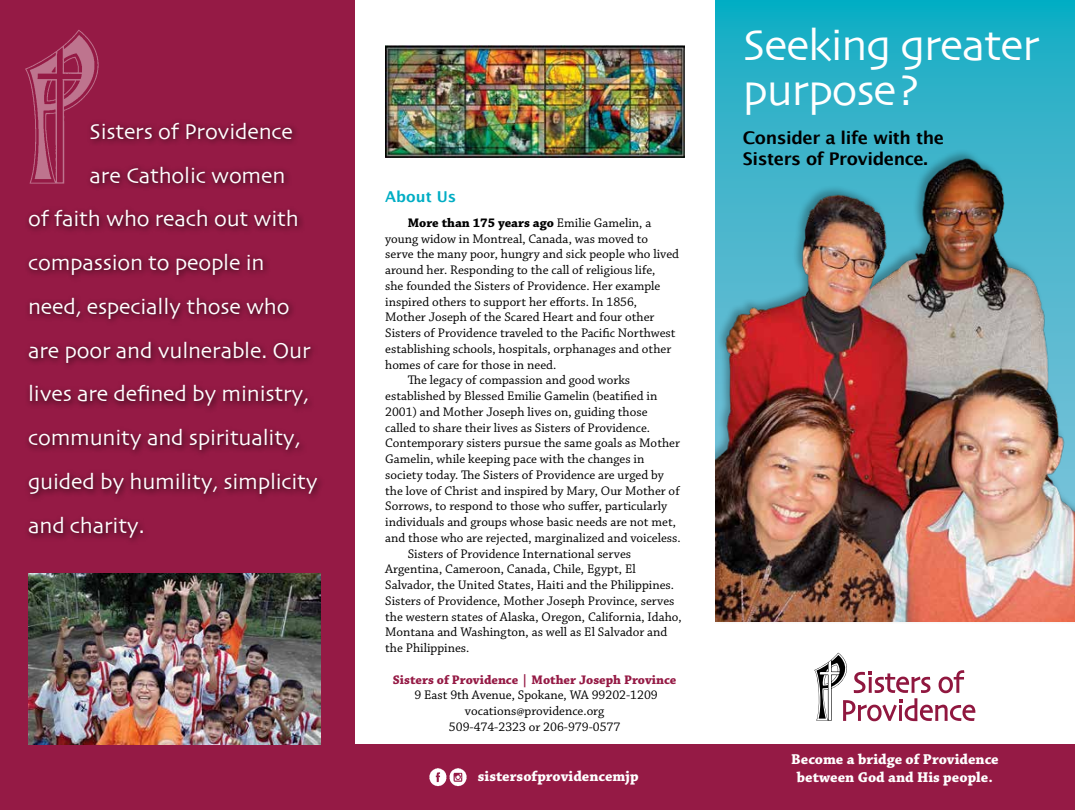
<style>
.page{position:relative;width:1075px;height:810px;background:#fff}
.page>*{position:absolute;margin:0;border:0;box-sizing:border-box;transform-origin:0 0}
.t1{font:45px/45px "Skia";letter-spacing:-.025em;color:#fff}
.t2{font:22.5px "Skia";letter-spacing:-.01em;color:#fff}
.t3{font:700 17.5px/21px "Lucida Grande";letter-spacing:-.025em;color:#000}
.t4{font:700 15px/18px "Chaparral Pro";color:#fff;text-align:center}
.t5{font:700 15px "Lucida Grande";color:#00adc4}
.t6{font:13.12px/15.8px "Chaparral Pro";color:#000;text-align:center}
.t7{font:700 13.12px "Chaparral Pro";color:#951a45}
.t8{font:700 13.12px "Chaparral Pro";color:#000}
.s1{font-weight:400}
</style>
<div class="page">
<svg style="left:715px;top:0;width:359px;height:122px;background:#20afc6"></svg>
<div style="left:0;top:0;width:354px;height:810px;background:#951a45"></div>
<div style="left:24px;top:118px;width:301px;height:428px;background:#000;opacity:.75"></div>
<img style="left:24px;top:30px;width:77px;height:155px">
<div style="left:354px;top:744px;width:720px;height:66px;background:#951a45"></div>
<img style="left:429px;top:768px;width:38px;height:18px">
<img style="left:385px;top:45px;width:299px;height:113px">
<img style="left:715px;top:122px;width:359px;height:500px">
<img style="left:28px;top:573px;width:293px;height:171px">
<svg style="left:814px;top:653px;width:161px;height:68px"></svg>
<h2 class="t2" style="left:90px;top:118px;width:205px">Sisters of Providence</h2>
<h2 class="t2" style="left:90px;top:162px;width:197px">are Catholic women</h2>
<h2 class="t2" style="left:28px;top:205px;width:272px">of faith who reach out with</h2>
<h2 class="t2" style="left:28px;top:249px;width:238px">compassion to people in</h2>
<h2 class="t2" style="left:28px;top:293px;width:263px">need, especially those who</h2>
<h2 class="t2" style="left:28px;top:337px;width:284px">are poor and vulnerable. Our</h2>
<h2 class="t2" style="left:28px;top:380px;width:282px">lives are defined by ministry,</h2>
<h2 class="t2" style="left:28px;top:424px;width:274px">community and spirituality,</h2>
<h2 class="t2" style="left:28px;top:468px;width:291px">guided by humility, simplicity</h2>
<h2 class="t2" style="left:28px;top:512px;width:118px">and charity.</h2>
<p class="t5" style="left:385px;top:185px;width:72px">About Us</p>
<p class="t8" style="left:407px;top:215px;width:245px">More than 175 years ago <span class="s1">Emilie Gamelin, a</span></p>
<p class="t6" style="left:385px;top:231px;width:264px">young widow in Montreal, Canada, was moved to</p>
<p class="t6" style="left:385px;top:247px;width:295px">serve the many poor, hungry and sick people who lived</p>
<p class="t6" style="left:385px;top:263px;width:272px">around her. Responding to the call of religious life,</p>
<p class="t6" style="left:385px;top:278px;width:277px">she founded the Sisters of Providence. Her example</p>
<p class="t6" style="left:385px;top:294px;width:253px">inspired others to support her efforts. In 1856,</p>
<p class="t6" style="left:385px;top:310px;width:271px">Mother Joseph of the Scared Heart and four other</p>
<p class="t6" style="left:385px;top:326px;width:292px">Sisters of Providence traveled to the Pacific Northwest</p>
<p class="t6" style="left:385px;top:341px;width:287px">establishing schools, hospitals, orphanages and other</p>
<p class="t6" style="left:385px;top:357px;width:173px">homes of care for those in need.</p>
<p class="t6" style="left:407px;top:373px;width:224px">The legacy of compassion and good works</p>
<p class="t6" style="left:385px;top:389px;width:273px">established by Blessed Emilie Gamelin (beatified in</p>
<p class="t6" style="left:385px;top:404px;width:264px">2001) and Mother Joseph lives on, guiding those</p>
<p class="t6" style="left:385px;top:420px;width:266px">called to share their lives as Sisters of Providence.</p>
<p class="t6" style="left:385px;top:436px;width:296px">Contemporary sisters pursue the same goals as Mother</p>
<p class="t6" style="left:385px;top:452px;width:261px">Gamelin, while keeping pace with the changes in</p>
<p class="t6" style="left:385px;top:467px;width:280px">society today. The Sisters of Providence are urged by</p>
<p class="t6" style="left:385px;top:483px;width:296px">the love of Christ and inspired by Mary, Our Mother of</p>
<p class="t6" style="left:385px;top:499px;width:283px">Sorrows, to respond to those who suffer, particularly</p>
<p class="t6" style="left:385px;top:515px;width:292px">individuals and groups whose basic needs are not met,</p>
<p class="t6" style="left:385px;top:530px;width:297px">and those who are rejected, marginalized and voiceless.</p>
<p class="t6" style="left:407px;top:546px;width:225px">Sisters of Providence International serves</p>
<p class="t6" style="left:385px;top:562px;width:252px">Argentina, Cameroon, Canada, Chile, Egypt, El</p>
<p class="t6" style="left:385px;top:578px;width:290px">Salvador, the United States, Haiti and the Philippines.</p>
<p class="t6" style="left:385px;top:593px;width:291px">Sisters of Providence, Mother Joseph Province, serves</p>
<p class="t6" style="left:385px;top:609px;width:298px">the western states of Alaska, Oregon, California, Idaho,</p>
<p class="t6" style="left:385px;top:625px;width:283px">Montana and Washington, as well as El Salvador and</p>
<p class="t6" style="left:385px;top:641px;width:86px">the Philippines.</p>
<p class="t7" style="left:393px;top:672px;width:285px">Sisters of Providence | Mother Joseph Province</p>
<p class="t6" style="left:414px;top:688px;width:245px">9 East 9th Avenue, Spokane, WA 99202-1209 vocations@providence.org<br>509-474-2323 or 206-979-0577</p>
<p class="t4" style="left:478px;top:768px;width:162px">sistersofprovidencemjp</p>
<h1 class="t1" style="left:742px;top:25px;width:298px">Seeking greater purpose?</h1>
<h3 class="t3" style="left:742px;top:127px;width:202px">Consider a life with the<br>Sisters of Providence.</h3>
<p class="t4" style="left:791px;top:750px;width:209px">Become a bridge of Providence between God and His people.</p>
</div>
